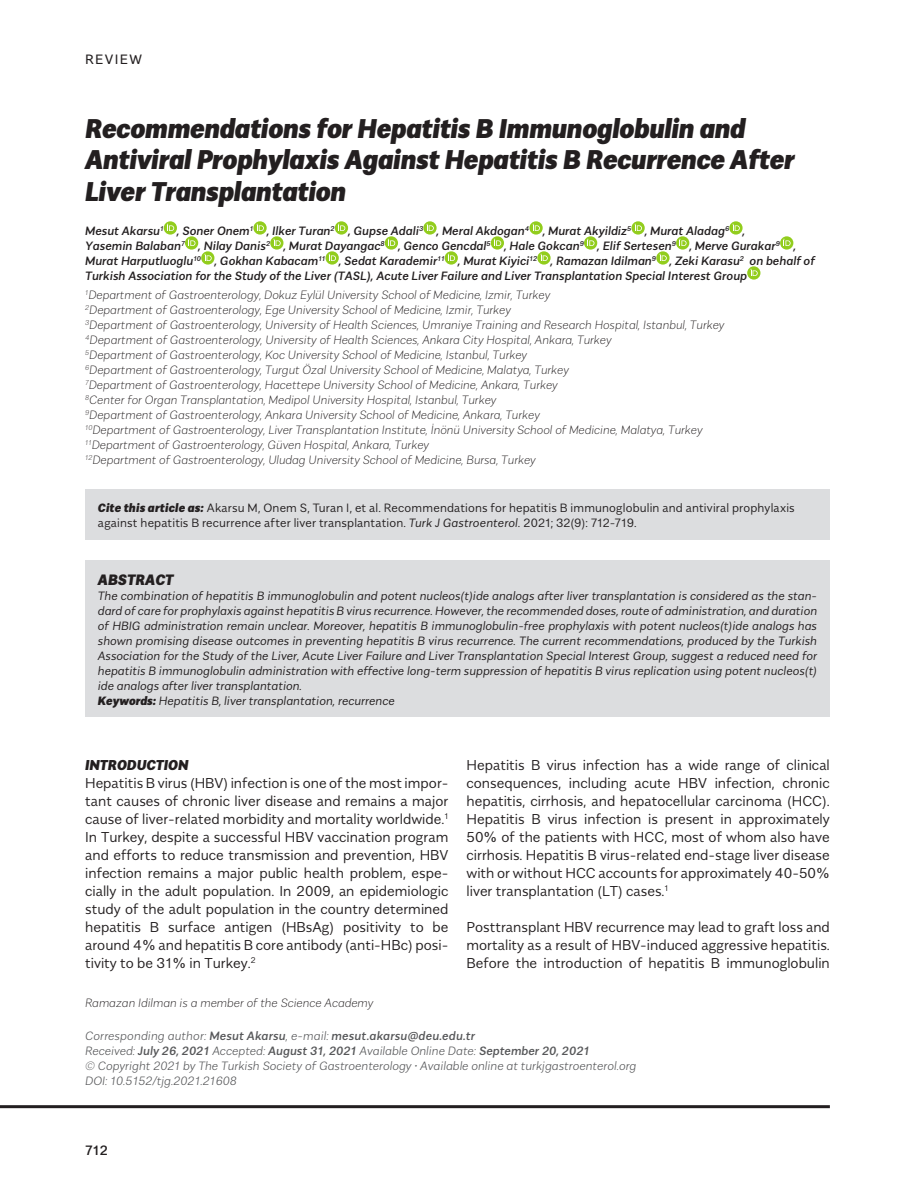
<style>
.page{position:relative;width:915px;height:1191px;background:#fff}
.page>*{position:absolute;margin:0;border:0;box-sizing:border-box;transform-origin:0 0}
.t1{font:italic 900 27px/31.5px "Alergia Normal";letter-spacing:-.01em;color:#231f20}
.t2{font:italic 900 15px "Alergia Normal";color:#231f20}
.t3{font:300 14.25px/18px "Alergia Normal";color:#231f20;text-align:justify}
.t4{font:italic 900 14.25px "Alergia Normal";color:#231f20}
.t5{font:13.5px "Alergia Normal";letter-spacing:.1em;color:#231f20}
.t6{font:500 13.5px "Alergia Normal";color:#231f20}
.t7{font:italic 300 expanded 12px/15px "Alergia Normal";color:#231f20}
.t8{font:italic 300 12px/15px "Alergia Normal";color:#231f20}
.t9{font:italic 500 12px/15px "Alergia Normal";color:#231f20}
.t10{font:300 12px/15px "Alergia Normal";letter-spacing:.015em;color:#231f20}
.t11{font:italic 500 12px/15px "Alergia Normal";color:#57585a}
.t12{font:italic 200 12px "Alergia Normal";color:#57585a}
.s1{font-weight:900;font-style:italic}
.s2{font-style:italic}
.s3{font-weight:900}
.s4{font-weight:200}
</style>
<div class="page">
<hr style="left:0;top:1105px;width:829px;height:3px;background:#231f20">
<div style="left:85px;top:490px;width:744px;height:50px;background:#dcdddf"></div>
<div style="left:85px;top:560px;width:744px;height:37px;background:#dcdddf"></div>
<div style="left:85px;top:577px;width:744px;height:124px;background:#dcdddf"></div>
<div style="left:85px;top:682px;width:744px;height:34px;background:#dcdddf"></div>
<svg style="left:164px;top:221px;width:13px;height:13px"></svg>
<svg style="left:167px;top:224px;width:7px;height:7px"></svg>
<svg style="left:253px;top:221px;width:13px;height:13px"></svg>
<svg style="left:256px;top:224px;width:8px;height:7px"></svg>
<div style="left:335px;top:221px;width:13px;height:13px;background:#92cd1d;border-radius:50%"></div>
<svg style="left:338px;top:224px;width:7px;height:7px"></svg>
<svg style="left:423px;top:221px;width:13px;height:13px"></svg>
<svg style="left:426px;top:224px;width:7px;height:7px"></svg>
<svg style="left:529px;top:221px;width:13px;height:13px"></svg>
<svg style="left:532px;top:224px;width:7px;height:7px"></svg>
<svg style="left:631px;top:221px;width:13px;height:13px"></svg>
<svg style="left:634px;top:224px;width:7px;height:7px"></svg>
<svg style="left:729px;top:221px;width:13px;height:13px"></svg>
<svg style="left:732px;top:224px;width:7px;height:7px"></svg>
<svg style="left:185px;top:236px;width:13px;height:14px"></svg>
<svg style="left:188px;top:239px;width:7px;height:7px"></svg>
<svg style="left:270px;top:236px;width:13px;height:14px"></svg>
<svg style="left:273px;top:239px;width:7px;height:7px"></svg>
<svg style="left:384px;top:236px;width:14px;height:14px"></svg>
<svg style="left:388px;top:239px;width:7px;height:7px"></svg>
<svg style="left:490px;top:236px;width:14px;height:14px"></svg>
<svg style="left:494px;top:239px;width:7px;height:7px"></svg>
<svg style="left:583px;top:236px;width:14px;height:14px"></svg>
<svg style="left:587px;top:239px;width:7px;height:7px"></svg>
<svg style="left:675px;top:236px;width:14px;height:14px"></svg>
<svg style="left:679px;top:239px;width:7px;height:7px"></svg>
<svg style="left:779px;top:236px;width:14px;height:14px"></svg>
<svg style="left:783px;top:239px;width:7px;height:7px"></svg>
<svg style="left:201px;top:251px;width:13px;height:13px"></svg>
<svg style="left:204px;top:254px;width:7px;height:7px"></svg>
<svg style="left:325px;top:251px;width:14px;height:13px"></svg>
<svg style="left:329px;top:254px;width:7px;height:7px"></svg>
<svg style="left:444px;top:251px;width:13px;height:13px"></svg>
<svg style="left:448px;top:254px;width:7px;height:7px"></svg>
<svg style="left:537px;top:251px;width:13px;height:13px"></svg>
<svg style="left:540px;top:254px;width:7px;height:7px"></svg>
<svg style="left:656px;top:251px;width:13px;height:13px"></svg>
<svg style="left:659px;top:254px;width:7px;height:7px"></svg>
<svg style="left:747px;top:266px;width:13px;height:13px"></svg>
<svg style="left:750px;top:269px;width:7px;height:7px"></svg>
<p class="t5" style="left:85px;top:48px;width:58px">REVIEW</p>
<h1 class="t1" style="left:85px;top:110px;width:710px">Recommendations for Hepatitis B Immunoglobulin and<br>Antiviral Prophylaxis Against Hepatitis B Recurrence After<br>Liver Transplantation</h1>
<p class="t9" style="left:85px;top:222px;width:731px">Mesut Akarsu<sup>1</sup> , Soner Onem<sup>1</sup> , Ilker Turan<sup>2</sup> , Gupse Adali<sup>3</sup> , Meral Akdogan<sup>4</sup> , Murat Akyildiz<sup>5</sup> , Murat Aladag<sup>6</sup> ,<br>Yasemin Balaban<sup>7</sup> , Nilay Danis<sup>2</sup> , Murat Dayangac<sup>8</sup> , Genco Gencdal<sup>5</sup> , Hale Gokcan<sup>9</sup> , Elif Sertesen<sup>9</sup> , Merve Gurakar<sup>9</sup> , Murat Harputluoglu<sup>10</sup> , Gokhan Kabacam<sup>11</sup> , Sedat Karademir<sup>11</sup> , Murat Kiyici<sup>12</sup> , Ramazan Idilman<sup>9</sup> , Zeki Karasu<sup>2</sup> on behalf of Turkish Association for the Study of the Liver (TASL), Acute Liver Failure and Liver Transplantation Special Interest Group</p>
<p class="t7" style="left:85px;top:286px;width:640px"><sup>1</sup>Department of Gastroenterology, Dokuz Eylül University School of Medicine, Izmir, Turkey<br><sup>2</sup>Department of Gastroenterology, Ege University School of Medicine, Izmir, Turkey<br><sup>3</sup>Department of Gastroenterology, University of Health Sciences, Umraniye Training and Research Hospital, Istanbul, Turkey <sup>4</sup>Department of Gastroenterology, University of Health Sciences, Ankara City Hospital, Ankara, Turkey<br><sup>5</sup>Department of Gastroenterology, Koc University School of Medicine, Istanbul, Turkey<br><sup>6</sup>Department of Gastroenterology, Turgut Özal University School of Medicine, Malatya, Turkey<br><sup>7</sup>Department of Gastroenterology, Hacettepe University School of Medicine, Ankara, Turkey<br><sup>8</sup>Center for Organ Transplantation, Medipol University Hospital, Istanbul, Turkey<br><sup>9</sup>Department of Gastroenterology, Ankara University School of Medicine, Ankara, Turkey<br><sup>10</sup>Department of Gastroenterology, Liver Transplantation Institute, İnönü University School of Medicine, Malatya, Turkey <sup>11</sup>Department of Gastroenterology, Güven Hospital, Ankara, Turkey<br><sup>12</sup>Department of Gastroenterology, Uludag University School of Medicine, Bursa, Turkey</p>
<p class="t10" style="left:98px;top:499px;width:698px"><span class="s1">Cite this article as:</span> Akarsu M, Onem S, Turan I, et al. Recommendations for hepatitis B immunoglobulin and antiviral prophylaxis against hepatitis B recurrence after liver transplantation. <span class="s2">Turk J Gastroenterol.</span> 2021; 32(9): 712-719.</p>
<p class="t2" style="left:98px;top:567px;width:77px">ABSTRACT</p>
<p class="t8" style="left:98px;top:587px;width:720px">The combination of hepatitis B immunoglobulin and potent nucleos(t)ide analogs after liver transplantation is considered as the stan&shy;dard of care for prophylaxis against hepatitis B virus recurrence. However, the recommended doses, route of administration, and duration of HBIG administration remain unclear. Moreover, hepatitis B immunoglobulin-free prophylaxis with potent nucleos(t)ide analogs has shown promising disease outcomes in preventing hepatitis B virus recurrence. The current recommendations, produced by the Turkish Association for the Study of the Liver, Acute Liver Failure and Liver Transplantation Special Interest Group, suggest a reduced need for hepatitis B immunoglobulin administration with effective long-term suppression of hepatitis B virus replication using potent nucleos(t) ide analogs after liver transplantation.<br><span class="s3">Keywords:</span> Hepatitis B, liver transplantation, recurrence</p>
<p class="t4" style="left:85px;top:753px;width:105px">INTRODUCTION</p>
<p class="t3" style="left:85px;top:772px;width:365px">Hepatitis B virus (HBV) infection is one of the most impor&shy;tant causes of chronic liver disease and remains a major cause of liver-related morbidity and mortality worldwide.<sup>1<br></sup>In Turkey, despite a successful HBV vaccination program and efforts to reduce transmission and prevention, HBV infection remains a major public health problem, espe&shy;cially in the adult population. In 2009, an epidemiologic study of the adult population in the country determined hepatitis B surface antigen (HBsAg) positivity to be around 4% and hepatitis B core antibody (anti-HBc) posi&shy;tivity to be 31% in Turkey.<sup>2</sup></p>
<p class="t3" style="left:466px;top:754px;width:365px">Hepatitis B virus infection has a wide range of clinical consequences, including acute HBV infection, chronic hepatitis, cirrhosis, and hepatocellular carcinoma (HCC).<br>Hepatitis B virus infection is present in approximately 50% of the patients with HCC, most of whom also have cirrhosis. Hepatitis B virus-related end-stage liver disease with or without HCC accounts for approximately 40-50% liver transplantation (LT) cases.<sup>1</sup></p>
<p class="t3" style="left:466px;top:916px;width:365px">Posttransplant HBV recurrence may lead to graft loss and mortality as a result of HBV-induced aggressive hepatitis.<br>Before the introduction of hepatitis B immunoglobulin</p>
<p class="t7" style="left:85px;top:994px;width:290px">Ramazan Idilman is a member of the Science Academy</p>
<p class="t11" style="left:85px;top:1027px;width:506px"><span class="s4">Corresponding author:</span> Mesut Akarsu<span class="s4">, e-mail:</span> mesut.akarsu@deu.edu.tr<br><span class="s4">Received:</span> July 26, 2021 <span class="s4">Accepted:</span> August 31, 2021 <span class="s4">Available Online Date:</span> September 20, 2021</p>
<p class="t12" style="left:85px;top:1071px;width:153px">DOI: 10.5152/tjg.2021.21608</p>
<p class="t12" style="left:85px;top:1056px;width:552px">© Copyright 2021 by The Turkish Society of Gastroenterology • Available online at turkjgastroenterol.org</p>
<p class="t6" style="left:85px;top:1139px;width:24px">712</p>
</div>
